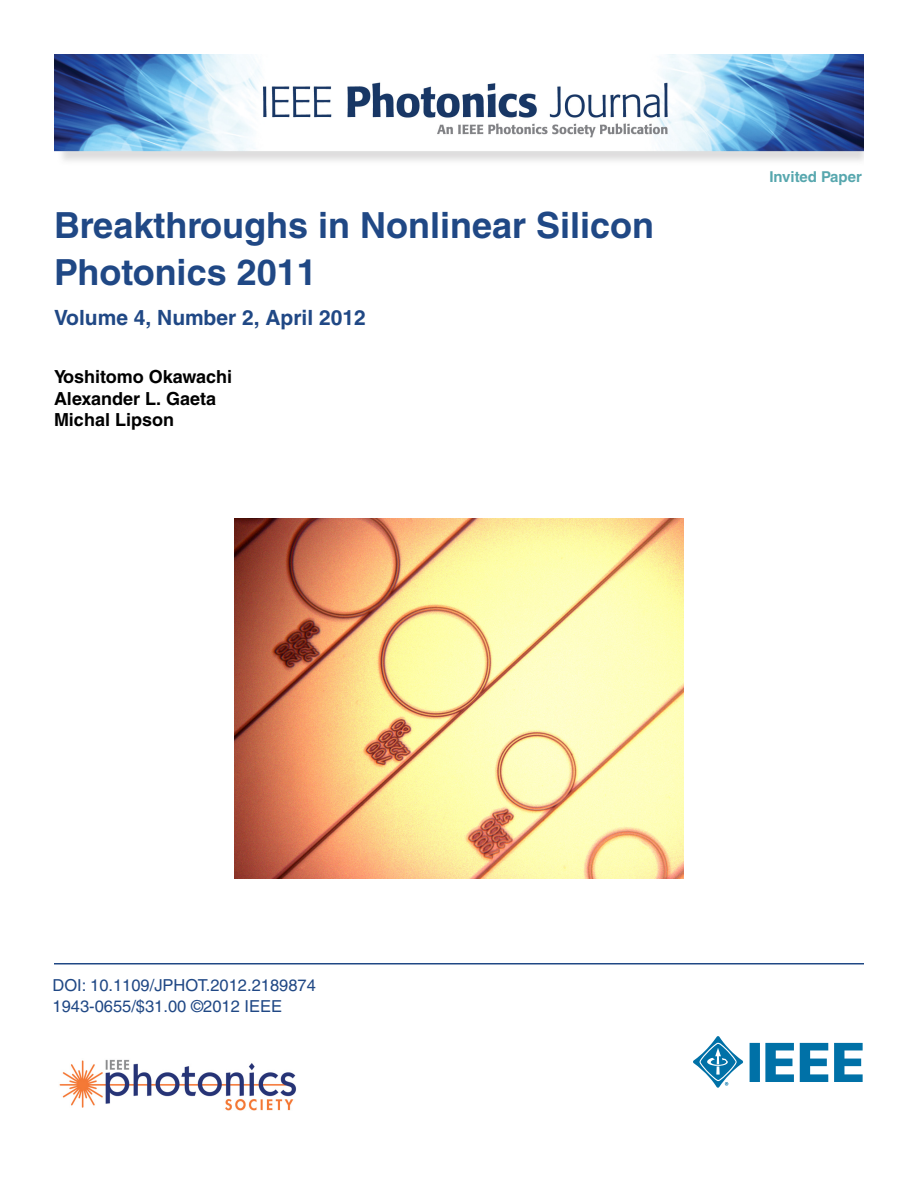
<style>
.page{position:relative;width:918px;height:1188px;background:#fff}
.page>*{position:absolute;margin:0;border:0;box-sizing:border-box;transform-origin:0 0}
.t1{font:700 36px/46.8px "Helvetica";color:#204885}
.t2{font:700 21px "Helvetica";color:#204885}
.t3{font:700 18px/21.6px "Helvetica";color:#000}
.t4{font:16.5px/21px "Helvetica";color:#204885}
.t5{font:700 15px "Helvetica";color:#57a7ae}
</style>
<div class="page">
<svg style="left:693px;top:1036px;width:170px;height:52px"></svg>
<img style="left:59px;top:1059px;width:237px;height:52px">
<img style="left:234px;top:518px;width:450px;height:360px">
<hr style="left:54px;top:963px;width:810px;height:1px;background:#204885">
<img style="left:54px;top:54px;width:810px;height:107px">
<h1 class="t1" style="left:54px;top:205px;width:602px">Breakthroughs in Nonlinear Silicon<br>Photonics 2011</h1>
<p class="t2" style="left:54px;top:310px;width:313px">Volume 4, Number 2, April 2012</p>
<p class="t3" style="left:54px;top:368px;width:180px">Yoshitomo Okawachi<br>Alexander L. Gaeta<br>Michal Lipson</p>
<p class="t5" style="left:769px;top:171px;width:94px">Invited Paper</p>
<p class="t4" style="left:52px;top:976px;width:265px">DOI: 10.1109/JPHOT.2012.2189874<br>1943-0655/$31.00 ©2012 IEEE</p>
</div>
